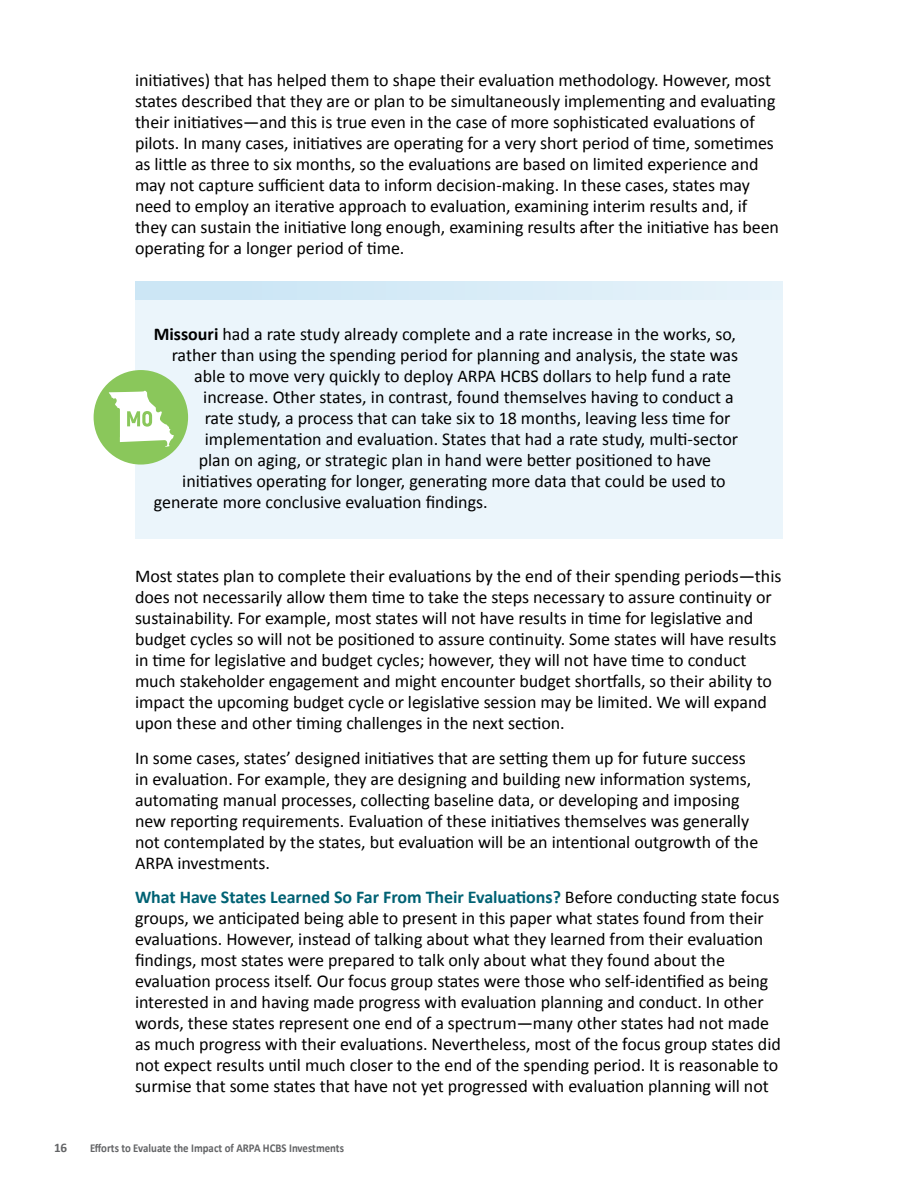
<style>
.page{position:relative;width:918px;height:1188px;background:#fff}
.page>*{position:absolute;margin:0;border:0;box-sizing:border-box;transform-origin:0 0}
.t1{font:18px/21px "Calibri";letter-spacing:-.005em;color:#000}
.t2{font:700 13.2px "Calibri";color:#636466}
.t3{font:700 12px "Calibri";color:#636466;scale:.9 1}
.s1{font-weight:700}
.s2{font-weight:700;color:#006274}
</style>
<div class="page">
<div style="left:135px;top:282px;width:648px;height:257px;background:#ebf5fb"></div>
<div style="left:135px;top:282px;width:648px;height:18px;background:linear-gradient(to right,#c8e4f4,#e6f3fa)"></div>
<div style="left:94px;top:370px;width:94px;height:95px;background:#8ac75b;border-radius:50%"></div>
<svg style="left:109px;top:391px;width:65px;height:56px"></svg>
<p class="t1" style="left:135px;top:69px;width:646px">initiatives) that has helped them to shape their evaluation methodology. However, most states described that they are or plan to be simultaneously implementing and evaluating their initiatives—and this is true even in the case of more sophisticated evaluations of pilots. In many cases, initiatives are operating for a very short period of time, sometimes as little as three to six months, so the evaluations are based on limited experience and may not capture sufficient data to inform decision-making. In these cases, states may need to employ an iterative approach to evaluation, examining interim results and, if they can sustain the initiative long enough, examining results after the initiative has been operating for a longer period of time.</p>
<p class="t1" style="left:154px;top:323px;width:584px"><span class="s1">Missouri</span> had a rate study already complete and a rate increase in the works, so,</p>
<p class="t1" style="left:172px;top:344px;width:568px">rather than using the spending period for planning and analysis, the state was</p>
<p class="t1" style="left:194px;top:365px;width:538px">able to move very quickly to deploy ARPA HCBS dollars to help fund a rate</p>
<p class="t1" style="left:203px;top:386px;width:532px">increase. Other states, in contrast, found themselves having to conduct a</p>
<p class="t1" style="left:205px;top:407px;width:527px">rate study, a process that can take six to 18 months, leaving less time for</p>
<p class="t1" style="left:205px;top:428px;width:535px">implementation and evaluation. States that had a rate study, multi-sector</p>
<p class="t1" style="left:199px;top:449px;width:514px">plan on aging, or strategic plan in hand were better positioned to have</p>
<p class="t1" style="left:182px;top:470px;width:545px">initiatives operating for longer, generating more data that could be used to</p>
<p class="t1" style="left:154px;top:491px;width:336px">generate more conclusive evaluation findings.</p>
<p class="t1" style="left:135px;top:565px;width:648px">Most states plan to complete their evaluations by the end of their spending periods—this does not necessarily allow them time to take the steps necessary to assure continuity or sustainability. For example, most states will not have results in time for legislative and budget cycles so will not be positioned to assure continuity. Some states will have results in time for legislative and budget cycles; however, they will not have time to conduct much stakeholder engagement and might encounter budget shortfalls, so their ability to impact the upcoming budget cycle or legislative session may be limited. We will expand upon these and other timing challenges in the next section.</p>
<p class="t1" style="left:135px;top:747px;width:625px">In some cases, states’ designed initiatives that are setting them up for future success in evaluation. For example, they are designing and building new information systems, automating manual processes, collecting baseline data, or developing and imposing new reporting requirements. Evaluation of these initiatives themselves was generally not contemplated by the states, but evaluation will be an intentional outgrowth of the ARPA investments.</p>
<p class="t1" style="left:135px;top:886px;width:647px"><span class="s2">What Have States Learned So Far From Their Evaluations?</span> Before conducting state focus groups, we anticipated being able to present in this paper what states found from their evaluations. However, instead of talking about what they learned from their evaluation findings, most states were prepared to talk only about what they found about the evaluation process itself. Our focus group states were those who self-identified as being interested in and having made progress with evaluation planning and conduct. In other words, these states represent one end of a spectrum—many other states had not made as much progress with their evaluations. Nevertheless, most of the focus group states did not expect results until much closer to the end of the spending period. It is reasonable to surmise that some states that have not yet progressed with evaluation planning will not</p>
<p class="t2" style="left:54px;top:1138px;width:15px">16</p>
<p class="t3" style="left:90px;top:1140px;width:284px">Efforts to Evaluate the Impact of ARPA HCBS Investments</p>
</div>
